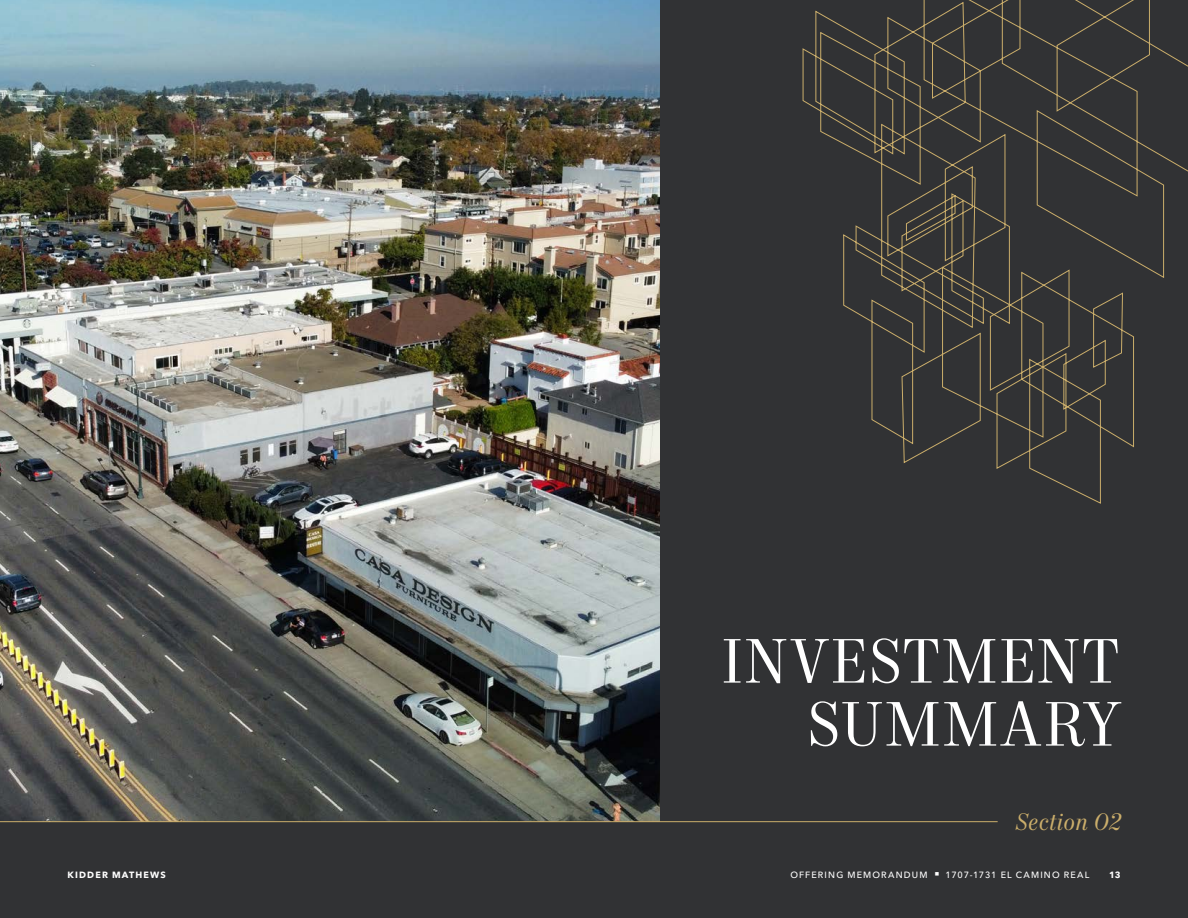
<style>
.page{position:relative;width:1188px;height:918px;background:#313234}
.page>*{position:absolute;margin:0;border:0;box-sizing:border-box;transform-origin:0 0}
.Headline_-_Level_1{font:63px/63px "Mort Modern 08";letter-spacing:.005em;color:#fff;text-align:right}
.Callout_Text_-_Itali{font:italic 24px "Mort Modern 08";letter-spacing:.01em;color:#cbae6b}
.t1{font:500 9px "Avenir Next LT Pro";letter-spacing:.13em;color:#fff}
.t2{font:700 9px "Avenir Next LT Pro";letter-spacing:.13em;color:#fff}
</style>
<div class="page">
<img style="left:0;top:0;width:660px;height:821px">
<svg style="left:802px;top:0;width:386px;height:504px"></svg>
<hr style="left:0;top:821px;width:998px;height:1px;background:#cbae6b">
<p class="Headline_-_Level_1" style="left:721px;top:633px;width:401px">INVESTMENT<br>SUMMARY</p>
<p class="Callout_Text_-_Itali" style="left:1014px;top:808px;width:108px">Section 02</p>
<p class="t2" style="left:68px;top:869px;width:100px">KIDDER MATHEWS</p>
<p class="t1" style="left:790px;top:869px;width:301px">OFFERING MEMORANDUM ■ 1707-1731 EL CAMINO REAL</p>
<p class="t2" style="left:1109px;top:869px;width:13px">13</p>
</div>
